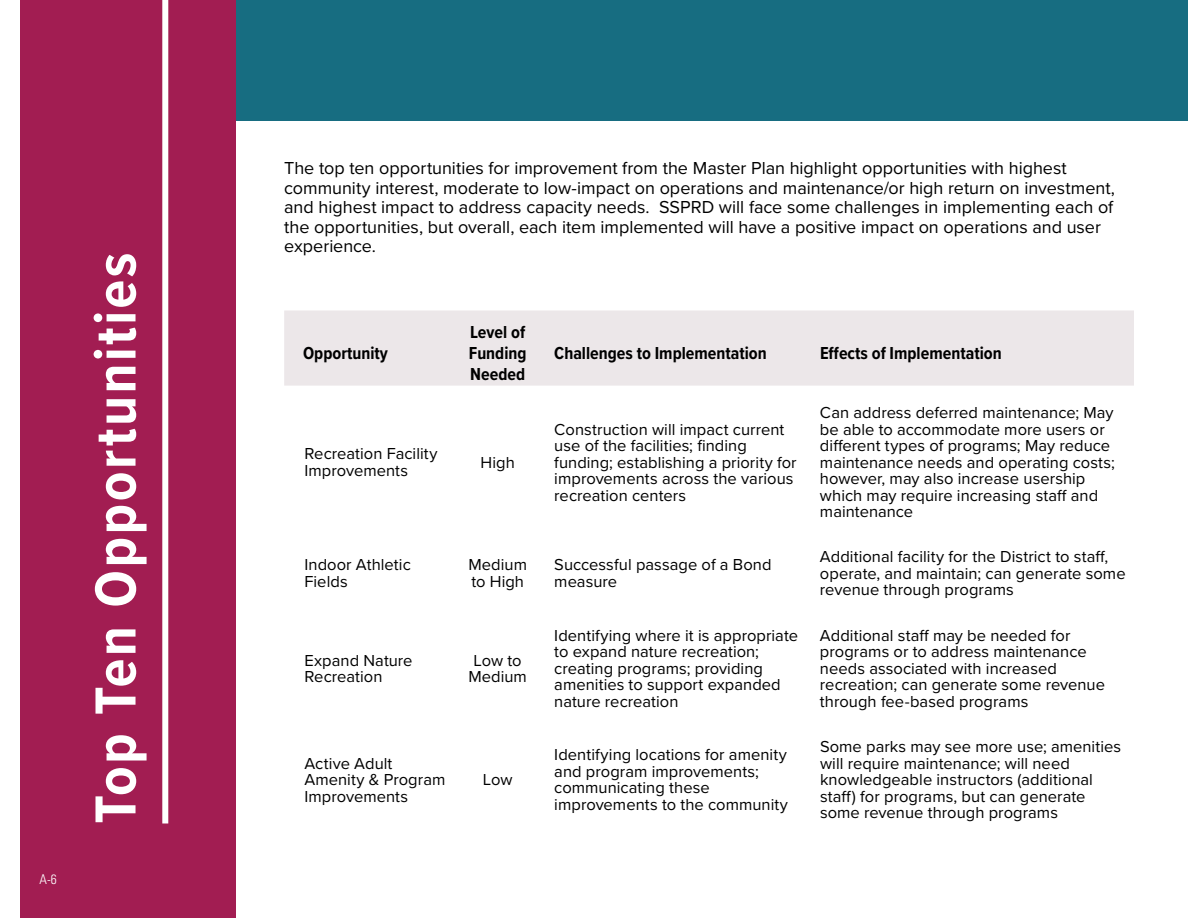
<style>
.page{position:relative;width:1188px;height:918px;background:#fff}
.page>*{position:absolute;margin:0;border:0;box-sizing:border-box;transform-origin:0 0}
.t1{font:700 60px "Proxima Nova Cond";letter-spacing:.04em;color:#fff}
.t2{font:18px/19.5px "Proxima Nova";color:#000}
.t3{font:700 18px/21px "Proxima Nova Cond";color:#000;text-align:justify}
.t4{font:16.5px/16.5px "Proxima Nova";letter-spacing:.005em;color:#000}
.t5{font:300 condensed 13.5px "Univers";color:#fff}
</style>
<div class="page">
<div style="left:20px;top:0;width:216px;height:918px;background:#a21d52"></div>
<div style="left:162px;top:0;width:6px;height:824px;background:#fff"></div>
<div style="left:284px;top:310px;width:850px;height:76px;background:#ece7e9"></div>
<div style="left:236px;top:0;width:952px;height:121px;background:#176d81"></div>
<p class="t5" style="left:40px;top:871px;width:19px">A-6</p>
<h1 class="t1" style="left:71px;top:824px;width:572px;rotate:-90deg">Top Ten Opportunities</h1>
<p class="t2" style="left:284px;top:158px;width:832px">The top ten opportunities for improvement from the Master Plan highlight opportunities with highest community interest, moderate to low-impact on operations and maintenance/or high return on investment, and highest impact to address capacity needs. SSPRD will face some challenges in implementing each of the opportunities, but overall, each item implemented will have a positive impact on operations and user experience.</p>
<p class="t3" style="left:303px;top:342px;width:86px">Opportunity</p>
<p class="t3" style="left:469px;top:321px;width:59px">Level of Funding Needed</p>
<p class="t4" style="left:304px;top:445px;width:134px">Recreation Facility<br>Improvements</p>
<p class="t4" style="left:481px;top:453px;width:36px">High</p>
<p class="t3" style="left:554px;top:342px;width:214px">Challenges to Implementation</p>
<p class="t3" style="left:820px;top:342px;width:183px">Effects of Implementation</p>
<p class="t4" style="left:554px;top:420px;width:244px">Construction will impact current use of the facilities; finding funding; establishing a priority for improvements across the various recreation centers</p>
<p class="t4" style="left:820px;top:404px;width:296px">Can address deferred maintenance; May be able to accommodate more users or different types of programs; May reduce maintenance needs and operating costs; however, may also increase usership which may require increasing staff and maintenance</p>
<p class="t4" style="left:304px;top:556px;width:108px">Indoor Athletic<br>Fields</p>
<p class="t4" style="left:468px;top:556px;width:60px">Medium to High</p>
<p class="t4" style="left:554px;top:556px;width:219px">Successful passage of a Bond measure</p>
<p class="t4" style="left:820px;top:548px;width:307px">Additional facility for the District to staff, operate, and maintain; can generate some revenue through programs</p>
<p class="t4" style="left:304px;top:651px;width:110px">Expand Nature<br>Recreation</p>
<p class="t4" style="left:468px;top:651px;width:60px;text-align:center">Low to<br>Medium</p>
<p class="t4" style="left:304px;top:754px;width:142px">Active Adult<br>Amenity &amp; Program<br>Improvements</p>
<p class="t4" style="left:483px;top:771px;width:31px">Low</p>
<p class="t4" style="left:554px;top:626px;width:245px">Identifying where it is appropriate to expand nature recreation; creating programs; providing amenities to support expanded nature recreation</p>
<p class="t4" style="left:820px;top:626px;width:287px">Additional staff may be needed for programs or to address maintenance needs associated with increased recreation; can generate some revenue through fee-based programs</p>
<p class="t4" style="left:554px;top:746px;width:235px">Identifying locations for amenity and program improvements; communicating these improvements to the community</p>
<p class="t4" style="left:820px;top:738px;width:303px">Some parks may see more use; amenities will require maintenance; will need knowledgeable instructors (additional staff) for programs, but can generate some revenue through programs</p>
</div>
